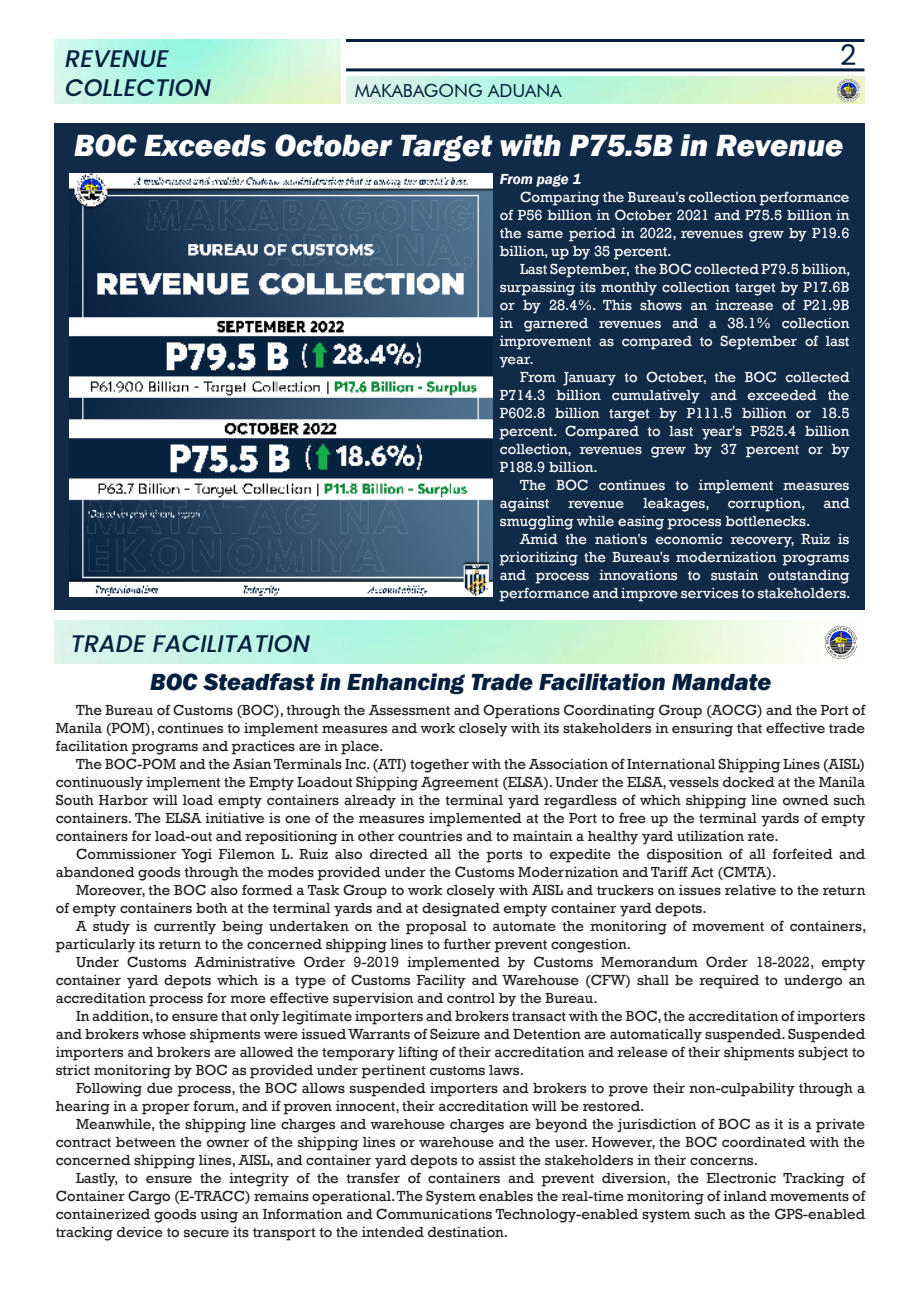
<style>
.page{position:relative;width:918px;height:1296px;background:#fff}
.page>*{position:absolute;margin:0;border:0;box-sizing:border-box;transform-origin:0 0}
.t1{font:italic 800 31.5px "Franklin Gothic";color:#fff}
.t2{font:28.5px "Poppins";color:#051f3e}
.t3{font:italic 800 24px "Franklin Gothic";color:#051f3e}
.t4{font:italic 500 24px "Poppins";color:#051f3e}
.t5{font:18px "Futura BT";color:#051f3e}
.t6{font:15px/18px "Rockwell";color:#231f20;text-align:justify}
.t7{font:15px/18px "Rockwell";color:#fff;text-align:justify}
.t8{font:italic 600 15px "Franklin Gothic";color:#fff}
</style>
<div class="page">
<div style="left:54px;top:123px;width:810px;height:487px;background:#112a47"></div>
<hr style="left:346px;top:39px;width:518px;height:3px;background:#051f3e">
<hr style="left:346px;top:68px;width:518px;height:3px;background:#051f3e">
<img style="left:837px;top:80px;width:22px;height:21px">
<img style="left:69px;top:173px;width:424px;height:423px">
<img style="left:825px;top:626px;width:32px;height:32px">
<p class="t4" style="left:65px;top:45px;width:105px">REVENUE</p>
<p class="t4" style="left:65px;top:74px;width:147px">COLLECTION</p>
<p class="t5" style="left:355px;top:80px;width:208px">MAKABAGONG ADUANA</p>
<p class="t2" style="left:840px;top:39px;width:18px">2</p>
<p class="t1" style="left:74px;top:125px;width:771px">BOC Exceeds October Target with P75.5B in Revenue</p>
<p class="t8" style="left:500px;top:170px;width:83px">From page 1</p>
<p class="t7" style="left:500px;top:189px;width:351px;text-indent:20px">Comparing the Bureau's collection performance of P56 billion in October 2021 and P75.5 billion in the same period in 2022, revenues grew by P19.6 billion, up by 35 percent.</p>
<p class="t7" style="left:500px;top:261px;width:352px;text-indent:20px">Last September, the BOC collected P79.5 billion, surpassing its monthly collection target by P17.6B or by 28.4%. This shows an increase of P21.9B in garnered revenues and a 38.1% collection improvement as compared to September of last year.</p>
<p class="t7" style="left:500px;top:369px;width:351px;text-indent:20px">From January to October, the BOC collected P714.3 billion cumulatively and exceeded the P602.8 billion target by P111.5 billion or 18.5 percent. Compared to last year's P525.4 billion collection, revenues grew by 37 percent or by P188.9 billion.</p>
<p class="t7" style="left:500px;top:477px;width:351px;text-indent:20px">The BOC continues to implement measures against</p>
<p class="t7" style="left:500px;top:495px;width:351px;text-indent:143px">leakages, corruption, and smuggling while easing process bottlenecks.</p>
<p class="t7" style="left:500px;top:531px;width:352px;text-indent:20px">Amid the nation's economic recovery, Ruiz is prioritizing the Bureau's modernization programs and process innovations to sustain outstanding performance and improve services to stakeholders.</p>
<p class="t7" style="left:569px;top:495px;width:57px">revenue</p>
<p class="t4" style="left:71px;top:629px;width:241px">TRADE FACILITATION</p>
<p class="t3" style="left:150px;top:666px;width:623px">BOC Steadfast in Enhancing Trade Facilitation Mandate</p>
<p class="t6" style="left:56px;top:701px;width:811px;text-indent:20px">The Bureau of Customs (BOC), through the Assessment and Operations Coordinating Group (AOCG) and the Port of Manila (POM), continues to implement measures and work closely with its stakeholders in ensuring that effective trade facilitation programs and practices are in place.</p>
<p class="t6" style="left:56px;top:755px;width:811px;text-indent:20px">The BOC-POM and the Asian Terminals Inc. (ATI) together with the Association of International Shipping Lines (AISL) continuously implement the Empty Loadout Shipping Agreement (ELSA). Under the ELSA, vessels docked at the Manila South Harbor will load empty containers already in the terminal yard regardless of which shipping line owned such containers. The ELSA initiative is one of the measures implemented at the Port to free up the terminal yards of empty containers for load-out and repositioning in other countries and to maintain a healthy yard utilization rate.</p>
<p class="t6" style="left:56px;top:845px;width:811px;text-indent:20px">Commissioner Yogi Filemon L. Ruiz also directed all the ports to expedite the disposition of all forfeited and abandoned goods through the modes provided under the Customs Modernization and Tariff Act (CMTA).</p>
<p class="t6" style="left:56px;top:881px;width:811px;text-indent:20px">Moreover, the BOC also formed a Task Group to work closely with AISL and truckers on issues relative to the return of empty containers both at the terminal yards and at designated empty container yard depots.</p>
<p class="t6" style="left:56px;top:917px;width:812px;text-indent:20px">A study is currently being undertaken on the proposal to automate the monitoring of movement of containers, particularly its return to the concerned shipping lines to further prevent congestion.</p>
<p class="t6" style="left:56px;top:953px;width:811px;text-indent:20px">Under Customs Administrative Order 9-2019 implemented by Customs Memorandum Order 18-2022, empty container yard depots which is a type of Customs Facility and Warehouse (CFW) shall be required to undergo an accreditation process for more effective supervision and control by the Bureau.</p>
<p class="t6" style="left:56px;top:1007px;width:811px;text-indent:20px">In addition, to ensure that only legitimate importers and brokers transact with the BOC, the accreditation of importers and brokers whose shipments were issued Warrants of Seizure and Detention are automatically suspended. Suspended importers and brokers are allowed the temporary lifting of their accreditation and release of their shipments subject to strict monitoring by BOC as provided under pertinent customs laws.</p>
<p class="t6" style="left:56px;top:1079px;width:811px;text-indent:20px">Following due process, the BOC allows suspended importers and brokers to prove their non-culpability through a hearing in a proper forum, and if proven innocent, their accreditation will be restored.</p>
<p class="t6" style="left:56px;top:1115px;width:811px;text-indent:20px">Meanwhile, the shipping line charges and warehouse charges are beyond the jurisdiction of BOC as it is a private contract between the owner of the shipping lines or warehouse and the user. However, the BOC coordinated with the concerned shipping lines, AISL, and container yard depots to assist the stakeholders in their concerns.</p>
<p class="t6" style="left:56px;top:1169px;width:811px;text-indent:20px">Lastly, to ensure the integrity of the transfer of containers and prevent diversion, the Electronic Tracking of Container Cargo (E-TRACC) remains operational. The System enables the real-time monitoring of inland movements of containerized goods using an Information and Communications Technology-enabled system such as the GPS-enabled tracking device to secure its transport to the intended destination.</p>
</div>
